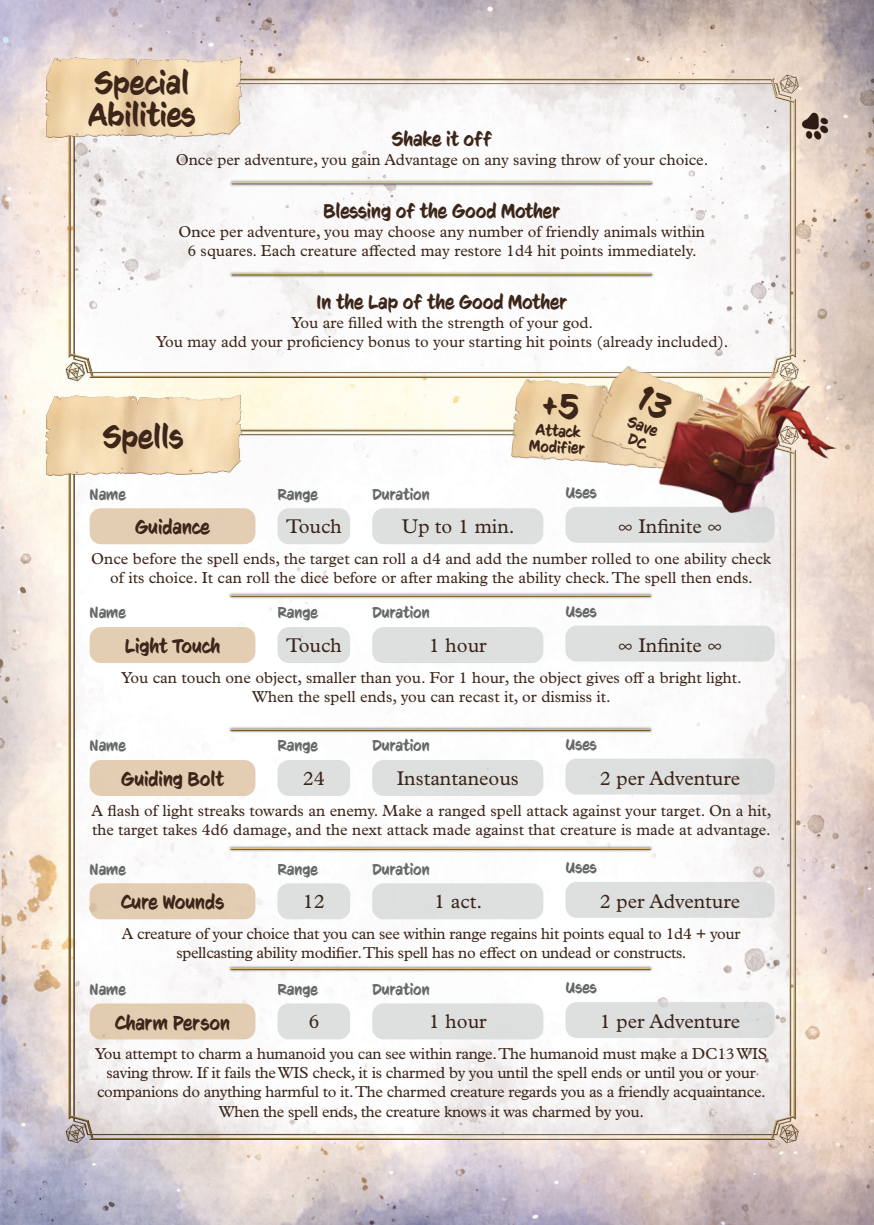
<style>
.page{position:relative;width:874px;height:1225px;background:#fff}
.page>*{position:absolute;margin:0;border:0;box-sizing:border-box;transform-origin:0 0}
.t1{font:32px/32px "CC Sign Language";color:#3c261a}
.t2{font:20px "Plantin MT Pro";color:#3c261a}
.t3{font:20px "CC Sign Language";color:#3c261a}
.t4{font:16px/19.2px "Plantin MT Pro";color:#3c261a;text-align:center}
.t5{font:16px/19.2px "Plantin MT Pro";letter-spacing:-.02em;color:#3c261a;text-align:center}
.t6{font:16px "CC Sign Language";color:#666969}
.t7{font:16px/16px "CC Sign Language";color:#3c261a;text-align:center}
</style>
<div class="page">
<img style="left:0;top:0;width:873px;height:1225px">
<img style="left:493px;top:373px;width:80px;height:98px">
<img style="left:573px;top:353px;width:179px;height:136px">
<div style="left:565px;top:882px;width:209px;height:36px;background:#dee0e0;border-radius:11px"></div>
<div style="left:565px;top:758px;width:209px;height:36px;background:#dee0e0;border-radius:11px"></div>
<div style="left:565px;top:625px;width:209px;height:36px;background:#dddfdf;border-radius:11px"></div>
<div style="left:565px;top:507px;width:209px;height:36px;background:#dee0e0;border-radius:11px"></div>
<div style="left:90px;top:883px;width:165px;height:36px;background:#e3cdb2;border-radius:11px"></div>
<div style="left:90px;top:760px;width:165px;height:36px;background:#e4ceb3;border-radius:11px"></div>
<div style="left:90px;top:627px;width:165px;height:36px;background:#e4ceb3;border-radius:11px"></div>
<div style="left:90px;top:508px;width:165px;height:36px;background:#e4ceb3;border-radius:11px"></div>
<div style="left:372px;top:883px;width:171px;height:36px;background:#dee0e0;border-radius:11px"></div>
<div style="left:372px;top:760px;width:171px;height:36px;background:#dee0e0;border-radius:11px"></div>
<div style="left:372px;top:627px;width:171px;height:36px;background:#dee0e0;border-radius:11px"></div>
<div style="left:372px;top:508px;width:171px;height:36px;background:#dee0e0;border-radius:11px"></div>
<div style="left:277px;top:883px;width:73px;height:36px;background:#dee0e0;border-radius:11px"></div>
<div style="left:277px;top:760px;width:73px;height:36px;background:#dee0e0;border-radius:11px"></div>
<div style="left:277px;top:627px;width:73px;height:36px;background:#dee0e0;border-radius:11px"></div>
<div style="left:277px;top:508px;width:73px;height:36px;background:#dee0e0;border-radius:11px"></div>
<div style="left:229px;top:179px;width:425px;height:8px;background:#1b1c1b;opacity:.75"></div>
<svg style="left:231px;top:180px;width:420px;height:6px;background:#c5bcac"></svg>
<div style="left:228px;top:592px;width:424px;height:7px;background:#1b1c1b;opacity:.75"></div>
<svg style="left:230px;top:593px;width:420px;height:6px;background:#c8bfad"></svg>
<div style="left:228px;top:726px;width:424px;height:7px;background:#1b1c1b;opacity:.75"></div>
<svg style="left:230px;top:727px;width:420px;height:6px;background:#c0b8a7"></svg>
<div style="left:228px;top:845px;width:424px;height:7px;background:#1b1c1b;opacity:.75"></div>
<svg style="left:230px;top:846px;width:420px;height:6px;background:#c7beab"></svg>
<div style="left:565px;top:1002px;width:209px;height:36px;background:#dee0e0;border-radius:11px"></div>
<div style="left:372px;top:1003px;width:171px;height:36px;background:#dee0e0;border-radius:11px"></div>
<div style="left:277px;top:1003px;width:73px;height:36px;background:#dee0e0;border-radius:11px"></div>
<img style="left:28px;top:55px;width:234px;height:83px">
<img style="left:28px;top:392px;width:234px;height:83px">
<img style="left:644px;top:358px;width:199px;height:166px">
<div style="left:90px;top:1003px;width:165px;height:36px;background:#e3cdb1;border-radius:11px"></div>
<div style="left:228px;top:965px;width:424px;height:7px;background:#1b1c1b;opacity:.75"></div>
<svg style="left:230px;top:966px;width:420px;height:6px;background:#c3b9a7"></svg>
<div style="left:229px;top:271px;width:425px;height:7px;background:#1b1c1b;opacity:.75"></div>
<svg style="left:231px;top:272px;width:420px;height:6px;background:#c4bcad"></svg>
<svg style="left:541px;top:393px;width:39px;height:28px"></svg>
<div style="left:632px;top:383px;width:42px;height:40px;background:#f0d5aa"></div>
<h1 class="t1" style="left:88px;top:67px;width:109px">Special<br>Abilities</h1>
<p class="t3" style="left:391px;top:128px;width:102px">Shake it off</p>
<p class="t4" style="left:176px;top:150px;width:534px">Once per adventure, you gain Advantage on any saving throw of your choice.</p>
<p class="t3" style="left:323px;top:200px;width:239px">Blessing of the Good Mother</p>
<p class="t4" style="left:178px;top:222px;width:528px">Once per adventure, you may choose any number of friendly animals within<br>6 squares. Each creature affected may restore 1d4 hit points immediately.</p>
<p class="t3" style="left:316px;top:291px;width:253px">In the Lap of the Good Mother</p>
<p class="t4" style="left:156px;top:313px;width:574px">You are filled with the strength of your god.<br>You may add your proficiency bonus to your starting hit points (already included).</p>
<h1 class="t1" style="left:103px;top:420px;width:82px">Spells</h1>
<p class="t7" style="left:530px;top:421px;width:57px;rotate:3deg">Attack<br>Modifier</p>
<p class="t7" style="left:631px;top:413px;width:33px;rotate:22deg">Save<br>DC</p>
<p class="t6" style="left:90px;top:485px;width:38px">Name</p>
<p class="t6" style="left:277px;top:485px;width:42px">Range</p>
<p class="t6" style="left:372px;top:485px;width:59px">Duration</p>
<p class="t6" style="left:565px;top:484px;width:33px">Uses</p>
<p class="t3" style="left:135px;top:516px;width:76px">Guidance</p>
<p class="t2" style="left:286px;top:515px;width:57px">Touch</p>
<p class="t2" style="left:401px;top:515px;width:114px">Up to 1 min.</p>
<p class="t2" style="left:618px;top:515px;width:105px">∞ Infinite ∞</p>
<p class="t4" style="left:91px;top:549px;width:681px">Once before the spell ends, the target can roll a d4 and add the number rolled to one ability check of its choice. It can roll the dice before or after making the ability check. The spell then ends.</p>
<p class="t6" style="left:90px;top:604px;width:38px">Name</p>
<p class="t3" style="left:125px;top:635px;width:97px">Light Touch</p>
<p class="t6" style="left:277px;top:604px;width:42px">Range</p>
<p class="t2" style="left:286px;top:633px;width:57px">Touch</p>
<p class="t6" style="left:372px;top:604px;width:59px">Duration</p>
<p class="t2" style="left:429px;top:633px;width:59px">1 hour</p>
<p class="t6" style="left:565px;top:602px;width:33px">Uses</p>
<p class="t2" style="left:618px;top:633px;width:105px">∞ Infinite ∞</p>
<p class="t4" style="left:121px;top:668px;width:622px">You can touch one object, smaller than you. For 1 hour, the object gives off a bright light.<br>When the spell ends, you can recast it, or dismiss it.</p>
<p class="t6" style="left:90px;top:737px;width:38px">Name</p>
<p class="t3" style="left:121px;top:768px;width:104px">Guiding Bolt</p>
<p class="t6" style="left:277px;top:737px;width:42px">Range</p>
<p class="t2" style="left:303px;top:766px;width:24px">24</p>
<p class="t6" style="left:372px;top:737px;width:59px">Duration</p>
<p class="t2" style="left:396px;top:766px;width:123px">Instantaneous</p>
<p class="t6" style="left:565px;top:735px;width:33px">Uses</p>
<p class="t2" style="left:599px;top:766px;width:142px">2 per Adventure</p>
<p class="t4" style="left:92px;top:800px;width:681px;text-align:left">A flash of light streaks towards an enemy. Make a ranged spell attack against your target. On a hit, the target takes 4d6 damage, and the next attack made against that creature is made at advantage.</p>
<p class="t6" style="left:90px;top:860px;width:38px">Name</p>
<p class="t3" style="left:121px;top:891px;width:105px">Cure Wounds</p>
<p class="t6" style="left:277px;top:860px;width:42px">Range</p>
<p class="t2" style="left:303px;top:889px;width:24px">12</p>
<p class="t6" style="left:372px;top:860px;width:59px">Duration</p>
<p class="t2" style="left:434px;top:889px;width:50px">1 act.</p>
<p class="t6" style="left:565px;top:859px;width:33px">Uses</p>
<p class="t2" style="left:599px;top:889px;width:142px">2 per Adventure</p>
<p class="t5" style="left:122px;top:924px;width:619px">A creature of your choice that you can see within range regains hit points equal to 1d4 + your</p>
<p class="t5" style="left:176px;top:943px;width:511px">spellcasting ability modifier. This spell has no effect on undead or constructs.</p>
<p class="t6" style="left:90px;top:980px;width:38px">Name</p>
<p class="t6" style="left:277px;top:980px;width:42px">Range</p>
<p class="t6" style="left:372px;top:980px;width:59px">Duration</p>
<p class="t6" style="left:565px;top:979px;width:33px">Uses</p>
<p class="t3" style="left:115px;top:1011px;width:116px">Charm Person</p>
<p class="t2" style="left:308px;top:1010px;width:13px">6</p>
<p class="t2" style="left:429px;top:1010px;width:59px">1 hour</p>
<p class="t2" style="left:599px;top:1010px;width:142px">1 per Adventure</p>
<p class="t5" style="left:95px;top:1044px;width:673px">You attempt to charm a humanoid you can see within range. The humanoid must make a DC13 WIS saving throw. If it fails the WIS check, it is charmed by you until the spell ends or until you or your companions do anything harmful to it. The charmed creature regards you as a friendly acquaintance.<br>When the spell ends, the creature knows it was charmed by you.</p>
</div>
